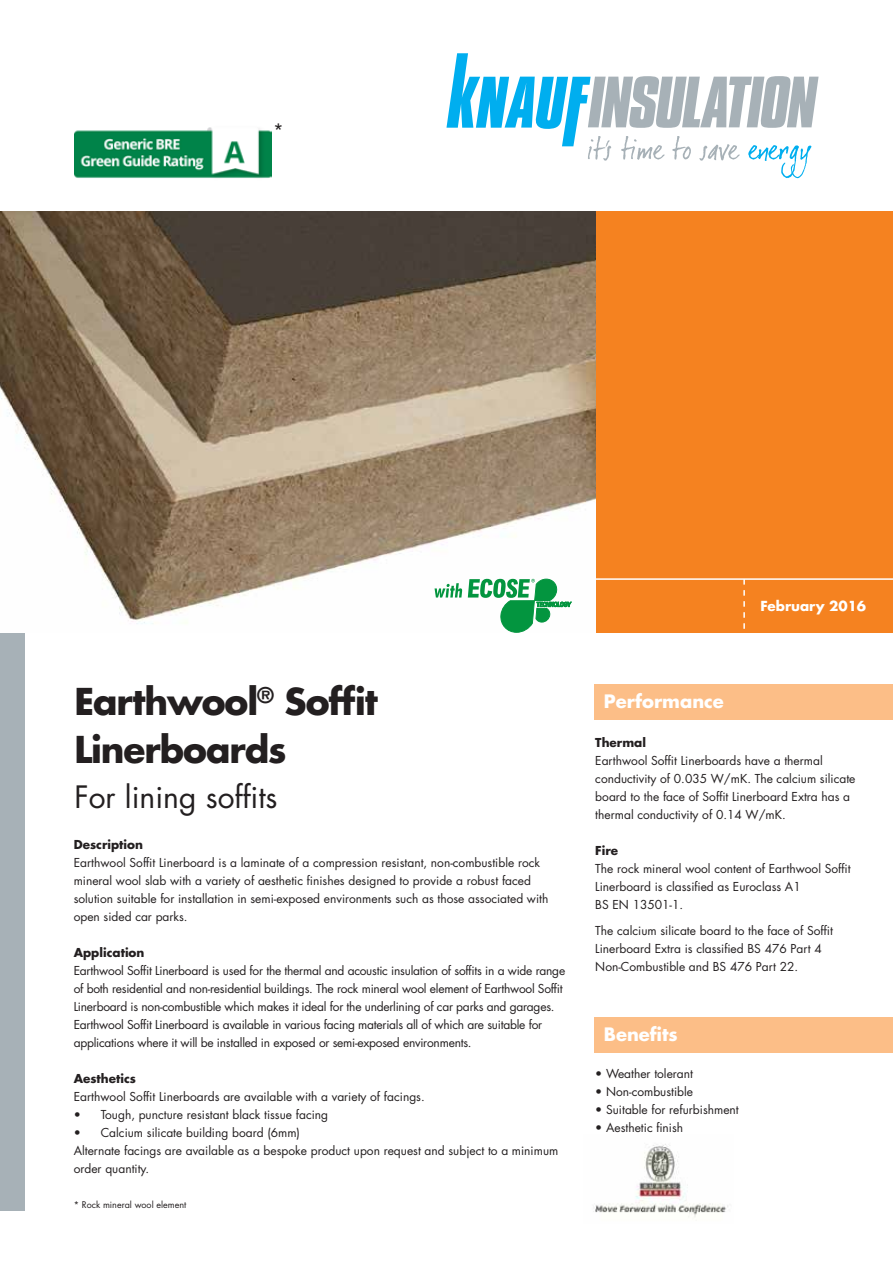
<style>
.page{position:relative;width:893px;height:1263px;background:#fff}
.page>*{position:absolute;margin:0;border:0;box-sizing:border-box;transform-origin:0 0}
.t1{font:700 36px/48px "Futura Std";letter-spacing:-.03em;color:#231f20}
.t2{font:30px "Futura Std";color:#231f20}
.t3{font:700 18px "Futura Std";color:#fff}
.t4{font:18px "Futura Std";color:#231f20}
.t5{font:700 13.5px "Futura Std";color:#fff}
.t6{font:12px/18px "Futura Std";color:#231f20}
.t7{font:12px/18px "Futura Std";letter-spacing:-.02em;color:#231f20}
.t8{font:700 12px "Futura Std";color:#231f20}
.t9{font:9px "Futura Std";color:#231f20}
</style>
<div class="page">
<div style="left:595px;top:211px;width:298px;height:421px;background:#f58220"></div>
<svg style="left:446px;top:53px;width:373px;height:125px"></svg>
<div style="left:0;top:612px;width:25px;height:598px;background:#a7b1b7"></div>
<hr style="left:595px;top:578px;width:298px;height:2px;background:#fff">
<svg style="left:743px;top:579px;width:2px;height:54px"></svg>
<div style="left:594px;top:685px;width:299px;height:35px;background:#fcbe87"></div>
<div style="left:594px;top:1017px;width:299px;height:35px;background:#fcbe87"></div>
<img style="left:0;top:211px;width:595px;height:421px">
<svg style="left:435px;top:583px;width:27px;height:14px"></svg>
<svg style="left:468px;top:579px;width:103px;height:53px"></svg>
<img style="left:593px;top:1144px;width:135px;height:74px">
<img style="left:74px;top:127px;width:197px;height:51px">
<h3 class="t4" style="left:273px;top:119px;width:12px">*</h3>
<h1 class="t1" style="left:74px;top:677px;width:305px">Earthwool<sup>®</sup> Soffit<br>Linerboards</h1>
<h2 class="t2" style="left:74px;top:778px;width:205px">For lining soffits</h2>
<p class="t8" style="left:74px;top:837px;width:71px">Description</p>
<p class="t6" style="left:74px;top:854px;width:476px">Earthwool Soffit Linerboard is a laminate of a compression resistant, non-combustible rock mineral wool slab with a variety of aesthetic finishes designed to provide a robust faced solution suitable for installation in semi-exposed environments such as those associated with open sided car parks.</p>
<p class="t8" style="left:74px;top:945px;width:72px">Application</p>
<p class="t7" style="left:74px;top:962px;width:493px">Earthwool Soffit Linerboard is used for the thermal and acoustic insulation of soffits in a wide range of both residential and non-residential buildings. The rock mineral wool element of Earthwool Soffit Linerboard is non-combustible which makes it ideal for the underlining of car parks and garages.<br>Earthwool Soffit Linerboard is available in various facing materials all of which are suitable for applications where it will be installed in exposed or semi-exposed environments.</p>
<p class="t8" style="left:74px;top:1071px;width:64px">Aesthetics</p>
<p class="t6" style="left:74px;top:1088px;width:353px">Earthwool Soffit Linerboards are available with a variety of facings.</p>
<p class="t6" style="left:74px;top:1106px;width:256px">• Tough, puncture resistant black tissue facing</p>
<p class="t6" style="left:74px;top:1124px;width:486px">• Calcium silicate building board (6mm)<br>Alternate facings are available as a bespoke product upon request and subject to a minimum order quantity.</p>
<p class="t9" style="left:74px;top:1199px;width:114px">* Rock mineral wool element</p>
<h3 class="t3" style="left:604px;top:690px;width:122px">Performance</h3>
<p class="t5" style="left:760px;top:597px;width:107px">February 2016</p>
<p class="t8" style="left:595px;top:734px;width:52px">Thermal</p>
<p class="t6" style="left:595px;top:751px;width:262px">Earthwool Soffit Linerboards have a thermal conductivity of 0.035 W/mK. The calcium silicate board to the face of Soffit Linerboard Extra has a thermal conductivity of 0.14 W/mK.</p>
<p class="t8" style="left:595px;top:842px;width:24px">Fire</p>
<p class="t6" style="left:595px;top:859px;width:257px">The rock mineral wool content of Earthwool Soffit<br>Linerboard is classified as Euroclass A1<br>BS EN 13501-1.</p>
<p class="t6" style="left:595px;top:922px;width:239px">The calcium silicate board to the face of Soffit<br>Linerboard Extra is classified BS 476 Part 4<br>Non-Combustible and BS 476 Part 22.</p>
<h3 class="t3" style="left:604px;top:1023px;width:75px">Benefits</h3>
<p class="t6" style="left:595px;top:1065px;width:99px">• Weather tolerant</p>
<p class="t6" style="left:595px;top:1083px;width:99px">• Non-combustible</p>
<p class="t6" style="left:595px;top:1101px;width:145px">• Suitable for refurbishment</p>
<p class="t6" style="left:595px;top:1119px;width:89px">• Aesthetic finish</p>
</div>
